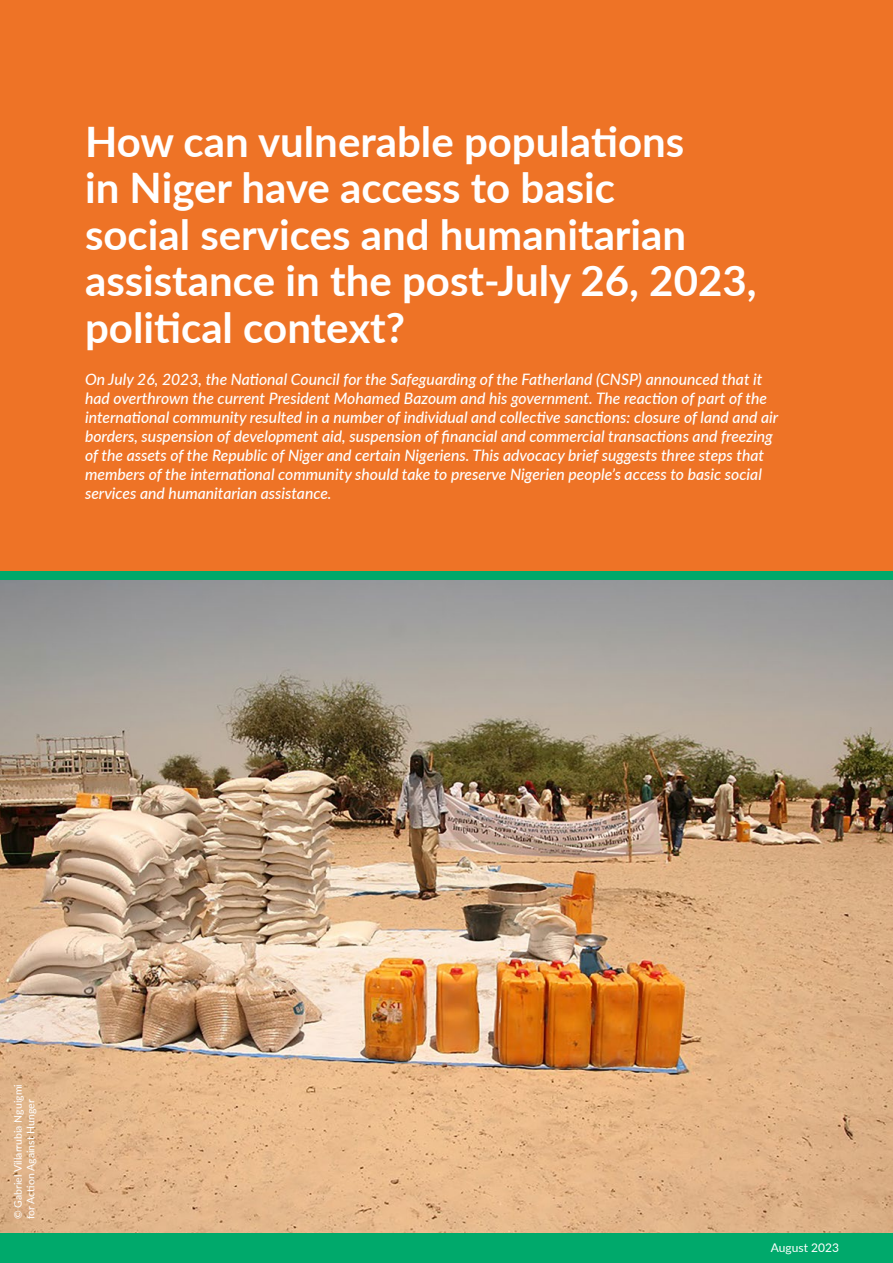
<style>
.page{position:relative;width:893px;height:1263px;background:#fff}
.page>*{position:absolute;margin:0;border:0;box-sizing:border-box;transform-origin:0 0}
.t1{font:700 42px/46.5px "Lato";color:#fff}
.t2{font:italic 500 15.75px/18.9px "Lato";color:#fff}
.t3{font:12px "Lato";color:#fff}
.t4{font:10.5px/12.6px "Lato";color:#fff}
</style>
<div class="page">
<div style="left:0;top:0;width:893px;height:589px;background:#ee7326"></div>
<img style="left:0;top:580px;width:893px;height:653px">
<div style="left:0;top:571px;width:893px;height:9px;background:#00a96b"></div>
<div style="left:0;top:1233px;width:893px;height:30px;background:#00a96b"></div>
<h1 class="t1" style="left:85px;top:116px;width:673px">How can vulnerable populations<br>in Niger have access to basic<br>social services and humanitarian assistance in the post-July 26, 2023, political context?</h1>
<p class="t2" style="left:85px;top:370px;width:695px">On July 26, 2023, the National Council for the Safeguarding of the Fatherland (CNSP) announced that it had overthrown the current President Mohamed Bazoum and his government. The reaction of part of the international community resulted in a number of individual and collective sanctions: closure of land and air borders, suspension of development aid, suspension of financial and commercial transactions and freezing of the assets of the Republic of Niger and certain Nigeriens. This advocacy brief suggests three steps that members of the international community should take to preserve Nigerien people’s access to basic social services and humanitarian assistance.</p>
<p class="t4" style="left:11px;top:1219px;width:136px;rotate:-90deg">© Gabriel Villarrubia Nguigmi for Action Against Hunger</p>
<p class="t3" style="left:771px;top:1239px;width:69px">August 2023</p>
</div>
